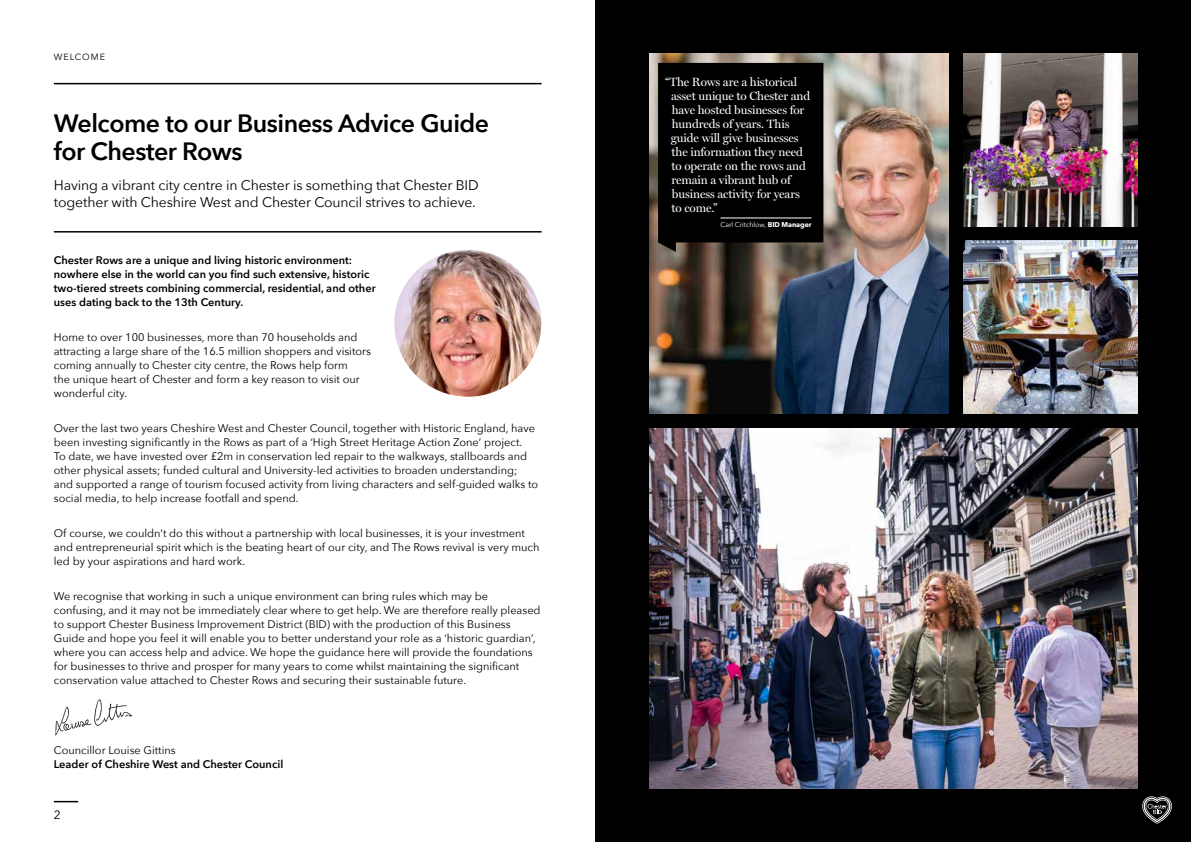
<style>
.page{position:relative;width:1191px;height:842px;background:#fff}
.page>*{position:absolute;margin:0;border:0;box-sizing:border-box;transform-origin:0 0}
.t1{font:600 25px/28px "Avenir Next";letter-spacing:-.02em;color:#000}
.t2{font:14px/17px "Avenir Next";letter-spacing:-.01em;color:#000}
.t3{font:12px/14px "Miller Display";letter-spacing:-.01em;color:#fff}
.t4{font:12px "Avenir Next";color:#000}
.t5{font:11px/14px "Avenir Next";color:#000}
.t6{font:600 11px/14px "Avenir Next";color:#000}
.t7{font:9px "Avenir Next";letter-spacing:.1em;color:#000}
.t8{font:7px "Avenir Next";letter-spacing:-.01em;color:#fff}
.s1{font-weight:700}
</style>
<div class="page">
<div style="left:595px;top:0;width:596px;height:842px;background:#000"></div>
<img style="left:649px;top:428px;width:488px;height:360px">
<hr style="left:54px;top:83px;width:487px;height:1px;background:#000">
<img style="left:963px;top:241px;width:174px;height:173px">
<img style="left:963px;top:54px;width:174px;height:173px">
<img style="left:649px;top:54px;width:300px;height:360px">
<img style="left:394px;top:250px;width:147px;height:147px;border-radius:73px">
<hr style="left:54px;top:231px;width:487px;height:2px;background:#000">
<img style="left:55px;top:699px;width:77px;height:37px">
<svg style="left:1142px;top:796px;width:30px;height:27px"></svg>
<svg style="left:658px;top:63px;width:165px;height:189px"></svg>
<hr style="left:720px;top:218px;width:91px;height:1px;background:#fff">
<svg style="left:54px;top:801px;width:24px;height:1px"></svg>
<p class="t7" style="left:54px;top:49px;width:53px">WELCOME</p>
<h1 class="t1" style="left:54px;top:108px;width:437px">Welcome to our Business Advice Guide for Chester Rows</h1>
<p class="t2" style="left:54px;top:176px;width:426px">Having a vibrant city centre in Chester is something that Chester BID together with Cheshire West and Chester Council strives to achieve.</p>
<p class="t6" style="left:54px;top:253px;width:323px">Chester Rows are a unique and living historic environment: nowhere else in the world can you find such extensive, historic two-tiered streets combining commercial, residential, and other uses dating back to the 13th Century.</p>
<p class="t5" style="left:54px;top:330px;width:319px">Home to over 100 businesses, more than 70 households and attracting a large share of the 16.5 million shoppers and visitors coming annually to Chester city centre, the Rows help form<br>the unique heart of Chester and form a key reason to visit our wonderful city.</p>
<p class="t5" style="left:54px;top:421px;width:486px">Over the last two years Cheshire West and Chester Council, together with Historic England, have been investing significantly in the Rows as part of a ‘High Street Heritage Action Zone’ project.<br>To date, we have invested over £2m in conservation led repair to the walkways, stallboards and other physical assets; funded cultural and University-led activities to broaden understanding; and supported a range of tourism focused activity from living characters and self-guided walks to social media, to help increase footfall and spend.</p>
<p class="t5" style="left:54px;top:526px;width:487px">Of course, we couldn’t do this without a partnership with local businesses, it is your investment and entrepreneurial spirit which is the beating heart of our city, and The Rows revival is very much led by your aspirations and hard work.</p>
<p class="t5" style="left:54px;top:589px;width:488px">We recognise that working in such a unique environment can bring rules which may be confusing, and it may not be immediately clear where to get help. We are therefore really pleased to support Chester Business Improvement District (BID) with the production of this Business Guide and hope you feel it will enable you to better understand your role as a ‘historic guardian’, where you can access help and advice. We hope the guidance here will provide the foundations for businesses to thrive and prosper for many years to come whilst maintaining the significant conservation value attached to Chester Rows and securing their sustainable future.</p>
<p class="t5" style="left:54px;top:743px;width:123px">Councillor Louise Gittins</p>
<p class="t6" style="left:54px;top:757px;width:231px">Leader of Cheshire West and Chester Council</p>
<p class="t4" style="left:54px;top:805px;width:8px">2</p>
<p class="t3" style="left:671px;top:75px;width:141px;text-indent:-6px">“The Rows are a historical asset unique to Chester and have hosted businesses for hundreds of years. This guide will give businesses the information they need to operate on the rows and remain a vibrant hub of business activity for years to come.”</p>
<p class="t8" style="left:720px;top:219px;width:93px">Carl Critchlow, <span class="s1">BID Manager</span></p>
</div>
